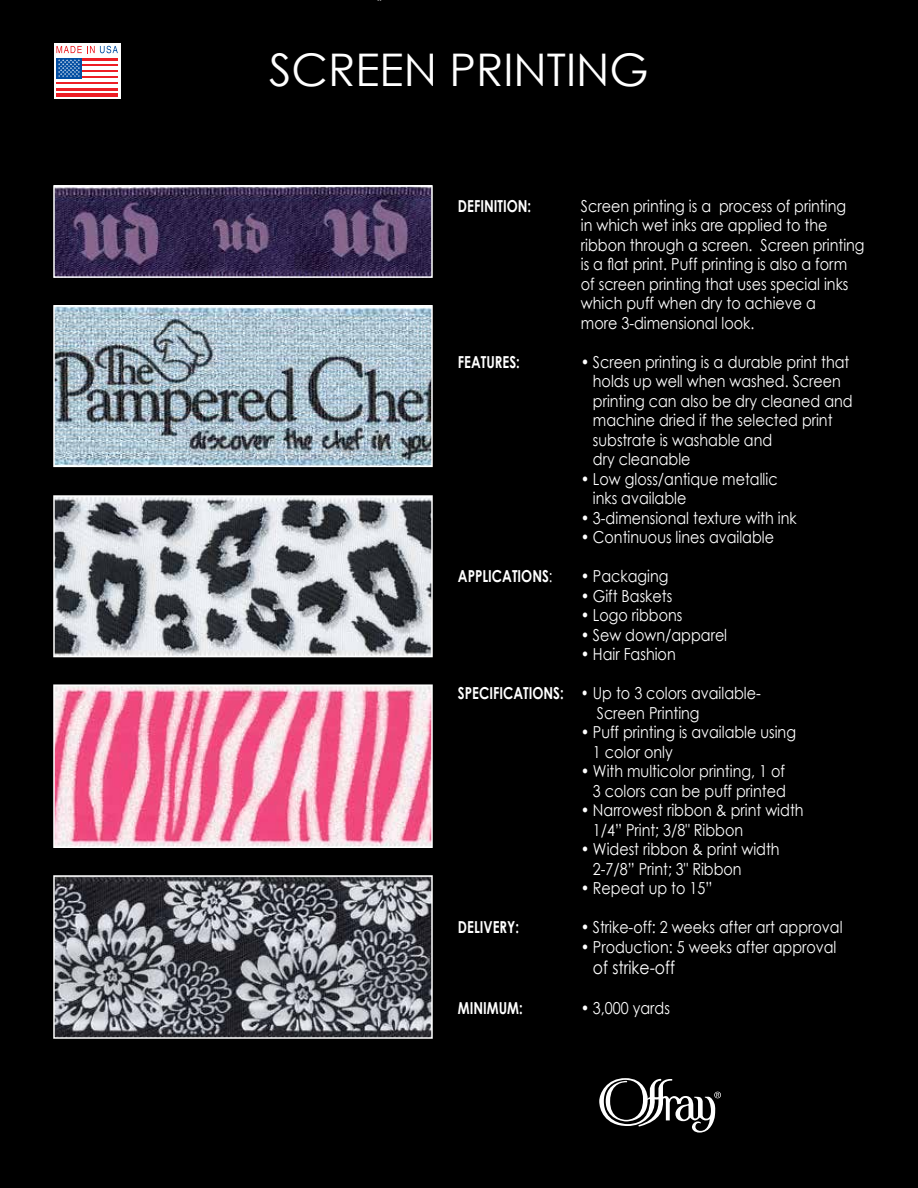
<style>
.page{position:relative;width:918px;height:1188px;background:#000}
.page>*{position:absolute;margin:0;border:0;box-sizing:border-box;transform-origin:0 0}
.t1{font:45px "Century Gothic";color:#fff}
.t2{font:18px "Century Gothic";color:#fff;scale:.87 1}
.t3{font:16.5px/19.5px "Century Gothic";color:#fff;scale:.87 1}
.t4{font:700 16.5px "Century Gothic";color:#fff;scale:.8 1}
.t5{font:12px "Times";color:#fff}
.s1{font-weight:400}
.s2{font-weight:700}
</style>
<div class="page">
<svg style="left:599px;top:1078px;width:122px;height:55px"></svg>
<div style="left:54px;top:44px;width:66px;height:55px;background:#fff"></div>
<hr style="left:56px;top:88px;width:62px;height:3px;background:#ed1d24">
<hr style="left:56px;top:58px;width:62px;height:3px;background:#ed1d24">
<hr style="left:56px;top:64px;width:62px;height:3px;background:#ed1d24">
<hr style="left:56px;top:70px;width:62px;height:3px;background:#ed1d24">
<hr style="left:56px;top:76px;width:62px;height:3px;background:#ed1d24">
<hr style="left:56px;top:82px;width:62px;height:3px;background:#ed1d24">
<hr style="left:56px;top:93px;width:62px;height:4px;background:#ed1d24">
<div style="left:56px;top:58px;width:26px;height:21px;background:#034ea2"></div>
<svg style="left:58px;top:59px;width:22px;height:18px"></svg>
<svg style="left:56px;top:46px;width:62px;height:7px"></svg>
<img style="left:56px;top:878px;width:374px;height:158px">
<div style="left:53px;top:875px;width:380px;height:164px;border:2px solid #fff"></div>
<img style="left:56px;top:687px;width:374px;height:158px">
<div style="left:53px;top:684px;width:380px;height:164px;border:2px solid #fff"></div>
<img style="left:56px;top:498px;width:374px;height:156px">
<div style="left:53px;top:495px;width:380px;height:162px;border:2px solid #fff"></div>
<img style="left:56px;top:308px;width:374px;height:156px">
<div style="left:53px;top:305px;width:380px;height:162px;border:2px solid #fff"></div>
<img style="left:56px;top:188px;width:374px;height:87px">
<div style="left:53px;top:185px;width:380px;height:93px;border:2px solid #fff"></div>
<p class="t5" style="left:378px;top:-8px;width:5px">ˆ</p>
<h1 class="t1" style="left:269px;top:43px;width:381px">SCREEN PRINTING</h1>
<p class="t4" style="left:458px;top:195px;width:93px">DEFINITION:</p>
<p class="t3" style="left:581px;top:196px;width:328px">Screen printing is a process of printing<br>in which wet inks are applied to the ribbon through a screen. Screen printing is a flat print. Puff printing is also a form of screen printing that uses special inks which puff when dry to achieve a<br>more 3-dimensional look.</p>
<p class="t4" style="left:458px;top:351px;width:79px">FEATURES:</p>
<p class="t3" style="left:593px;top:352px;width:300px;text-indent:-12px">• Screen printing is a durable print that holds up well when washed. Screen printing can also be dry cleaned and machine dried if the selected print substrate is washable and<br>dry cleanable</p>
<p class="t3" style="left:593px;top:469px;width:214px;text-indent:-12px">• Low gloss/antique metallic inks available</p>
<p class="t3" style="left:581px;top:508px;width:250px">• 3-dimensional texture with ink</p>
<p class="t3" style="left:581px;top:527px;width:224px">• Continuous lines available</p>
<p class="t4" style="left:458px;top:566px;width:120px">APPLICATIONS<span class="s1">:</span></p>
<p class="t3" style="left:581px;top:566px;width:102px">• Packaging</p>
<p class="t3" style="left:581px;top:586px;width:106px">• Gift Baskets</p>
<p class="t3" style="left:581px;top:605px;width:118px">• Logo ribbons</p>
<p class="t3" style="left:581px;top:625px;width:170px">• Sew down/apparel</p>
<p class="t3" style="left:581px;top:644px;width:111px">• Hair Fashion</p>
<p class="t3" style="left:597px;top:683px;width:190px;text-indent:-139px"><span class="s2">SPECIFICATIONS: •</span> Up to 3 colors available-<br>Screen Printing</p>
<p class="t3" style="left:593px;top:722px;width:235px;text-indent:-12px">• Puff printing is available using<br>1 color only</p>
<p class="t3" style="left:581px;top:761px;width:237px;text-align:right">• With multicolor printing, 1 of<br>3 colors can be puff printed</p>
<p class="t3" style="left:593px;top:800px;width:244px;text-indent:-12px">• Narrowest ribbon &amp; print width<br>1/4” Print; 3/8" Ribbon</p>
<p class="t3" style="left:593px;top:839px;width:216px;text-indent:-12px">• Widest ribbon &amp; print width<br>2-7/8” Print; 3" Ribbon</p>
<p class="t3" style="left:581px;top:878px;width:153px">• Repeat up to 15”</p>
<p class="t4" style="left:458px;top:917px;width:78px">DELIVERY:</p>
<p class="t3" style="left:581px;top:917px;width:302px">• Strike-off: 2 weeks after art approval</p>
<p class="t3" style="left:581px;top:937px;width:295px">• Production: 5 weeks after approval</p>
<p class="t2" style="left:593px;top:956px;width:96px">of strike-off</p>
<p class="t4" style="left:458px;top:998px;width:83px">MINIMUM:</p>
<p class="t3" style="left:581px;top:998px;width:104px">• 3,000 yards</p>
</div>
